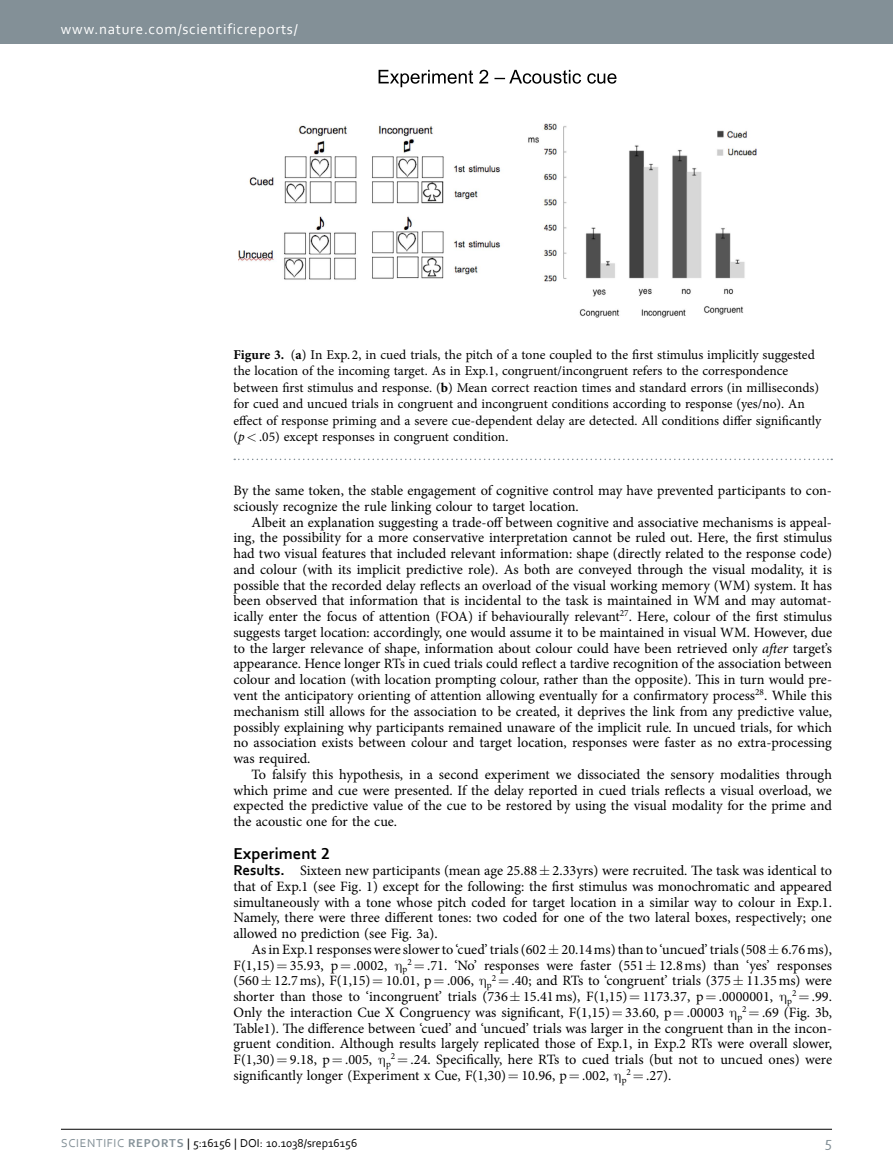
<style>
.page{position:relative;width:893px;height:1174px;background:#fff}
.page>*{position:absolute;margin:0;border:0;box-sizing:border-box;transform-origin:0 0}
.t1{font:700 16.5px "Corbel";color:#000}
.t2{font:15px "Corbel";letter-spacing:.045em;color:#fff}
.t3{font:15px "Corbel";color:#839097}
.t4{font:14.25px/15.8px "Minion Pro";color:#000;text-align:justify}
.t5{font:13.5px/16.5px "Minion Pro";color:#000}
.t6{font:12px "Corbel";color:#000}
.s1{font-weight:700}
.s2{font-style:italic}
.s3{font-family:"Corbel";font-weight:700;font-size:15px}
.s4{color:#839097}
.s5{font-weight:700;color:#839097}
</style>
<div class="page">
<div style="left:0;top:0;width:893px;height:43px;background:#839097"></div>
<hr style="left:61px;top:1129px;width:771px;height:1px;background:#000">
<svg style="left:379px;top:70px;width:237px;height:17px"></svg>
<img style="left:238px;top:123px;width:518px;height:194px">
<svg style="left:234px;top:458px;width:598px;height:2px"></svg>
<p class="t2" style="left:61px;top:19px;width:238px">www.nature.com/scientificreports/</p>
<p class="t5" style="left:233px;top:346px;width:589px"><span class="s1">Figure 3.</span> (<span class="s1">a</span>) In Exp. 2, in cued trials, the pitch of a tone coupled to the first stimulus implicitly suggested the location of the incoming target. As in Exp.1, congruent/incongruent refers to the correspondence between first stimulus and response. (<span class="s1">b</span>) Mean correct reaction times and standard errors (in milliseconds) for cued and uncued trials in congruent and incongruent conditions according to response (yes/no). An effect of response priming and a severe cue-dependent delay are detected. All conditions differ significantly (<span class="s2">p</span> .05) except responses in congruent condition.</p>
<p class="t4" style="left:233px;top:483px;width:600px">By the same token, the stable engagement of cognitive control may have prevented participants to con&shy;sciously recognize the rule linking colour to target location.</p>
<p class="t4" style="left:233px;top:514px;width:600px;text-indent:18px">Albeit an explanation suggesting a trade-off between cognitive and associative mechanisms is appeal&shy;ing, the possibility for a more conservative interpretation cannot be ruled out. Here, the first stimulus had two visual features that included relevant information: shape (directly related to the response code) and colour (with its implicit predictive role). As both are conveyed through the visual modality, it is possible that the recorded delay reflects an overload of the visual working memory (WM) system. It has been observed that information that is incidental to the task is maintained in WM and may automat&shy;ically enter the focus of attention (FOA) if behaviourally relevant<sup>27</sup>. Here, colour of the first stimulus suggests target location: accordingly, one would assume it to be maintained in visual WM. However, due to the larger relevance of shape, information about colour could have been retrieved only <span class="s2">after</span> target’s appearance. Hence longer RTs in cued trials could reflect a tardive recognition of the association between colour and location (with location prompting colour, rather than the opposite). This in turn would pre&shy;vent the anticipatory orienting of attention allowing eventually for a confirmatory process<sup>28</sup>. While this mechanism still allows for the association to be created, it deprives the link from any predictive value, possibly explaining why participants remained unaware of the implicit rule. In uncued trials, for which no association exists between colour and target location, responses were faster as no extra-processing was required.</p>
<p class="t4" style="left:233px;top:766px;width:600px;text-indent:18px">To falsify this hypothesis, in a second experiment we dissociated the sensory modalities through which prime and cue were presented. If the delay reported in cued trials reflects a visual overload, we expected the predictive value of the cue to be restored by using the visual modality for the prime and the acoustic one for the cue.</p>
<p class="t1" style="left:233px;top:843px;width:98px">Experiment 2</p>
<p class="t4" style="left:233px;top:862px;width:600px"><span class="s3">Results.</span> Sixteen new participants (mean age 25.88 2.33yrs) were recruited. The task was identical to that of Exp.1 (see Fig. 1) except for the following: the first stimulus was monochromatic and appeared simultaneously with a tone whose pitch coded for target location in a similar way to colour in Exp.1.<br>Namely, there were three different tones: two coded for one of the two lateral boxes, respectively; one allowed no prediction (see Fig. 3a).</p>
<p class="t4" style="left:233px;top:941px;width:600px;text-indent:18px">As in Exp.1 responses were slower to ‘cued’ trials (602 20.14ms) than to ‘uncued’ trials (508 6.76ms), F(1,15) 35.93, p .0002, <sub>p</sub><sup>2</sup> .71. ‘No’ responses were faster (551 12.8ms) than ‘yes’ responses (560 12.7ms), F(1,15) 10.01, p .006, <sub>p</sub><sup>2</sup> .40; and RTs to ‘congruent’ trials (375 11.35ms) were shorter than those to ‘incongruent’ trials (736 15.41ms), F(1,15) 1173.37, p .0000001, <sub>p</sub><sup>2</sup> .99.<br>Only the interaction Cue X Congruency was significant, F(1,15) 33.60, p .00003 <sub>p</sub><sup>2</sup> .69 (Fig. 3b, Table1). The difference between ‘cued’ and ‘uncued’ trials was larger in the congruent than in the incon&shy;gruent condition. Although results largely replicated those of Exp.1, in Exp.2 RTs were overall slower, F(1,30) 9.18, p .005, <sub>p</sub><sup>2</sup> .24. Specifically, here RTs to cued trials (but not to uncued ones) were significantly longer (Experiment x Cue, F(1,30) 10.96, p .002, <sub>p</sub><sup>2</sup> .27).</p>
<p class="t6" style="left:61px;top:1135px;width:298px"><span class="s4">Scientific</span> <span class="s5">Reports</span> | 5:16156 | DOI : 10.1038/srep16156</p>
<p class="t3" style="left:825px;top:1132px;width:9px">5</p>
</div>
